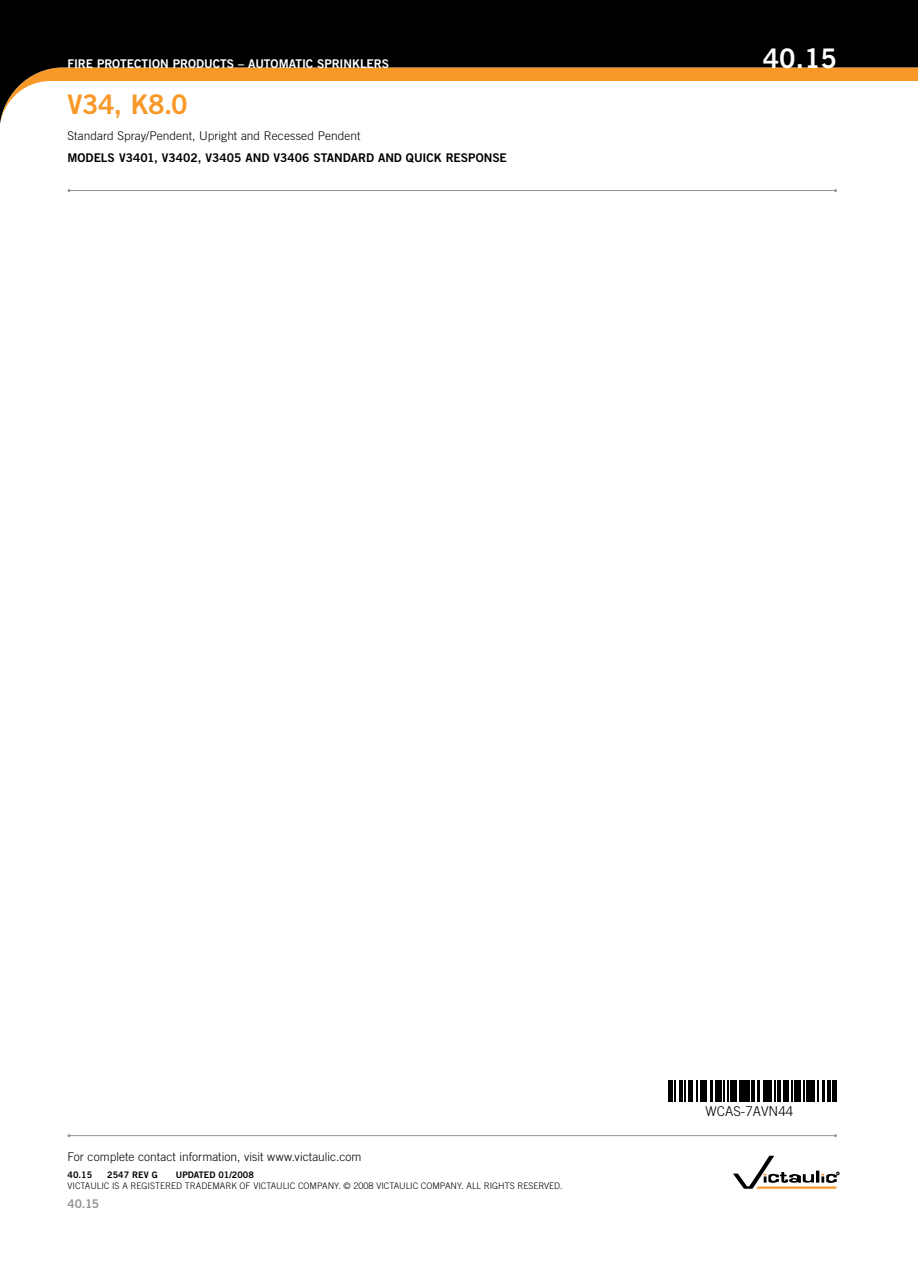
<style>
.page{position:relative;width:918px;height:1263px;background:#fff}
.page>*{position:absolute;margin:0;border:0;box-sizing:border-box;transform-origin:0 0}
.t1{font:27px "Trade Gothic LT Std Bd 2";color:#f89828}
.t2{font:27px "Trade Gothic LT Std Bd 2";color:#fff}
.t3{font:300 13.5px "Trade Gothic LT Std";color:#000}
.t4{font:300 12px "Trade Gothic LT Std";color:#000}
.t5{font:12px "Trade Gothic LT Std Bd 2";color:#000}
.t6{font:12px "Trade Gothic LT Std Bd 2";letter-spacing:-.005em;color:#fff}
.t7{font:12px "Trade Gothic LT Std Bd 2";color:#939598}
.t8{font:300 9px "Trade Gothic LT Std";color:#000}
.t9{font:9px "Trade Gothic LT Std Bd 2";color:#000}
</style>
<div class="page">
<svg style="left:0;top:0;width:918px;height:124px;fill:#000"></svg>
<hr style="left:69px;top:190px;width:767px;height:1px;background:#939598">
<hr style="left:69px;top:1135px;width:767px;height:1px;background:#939598">
<svg style="left:733px;top:1156px;width:106px;height:33px"></svg>
<svg style="left:668px;top:1080px;width:169px;height:22px"></svg>
<hr style="left:668px;top:1080px;width:2px;height:21px;background:#000">
<svg style="left:671px;top:1080px;width:1px;height:21px"></svg>
<hr style="left:674px;top:1080px;width:2px;height:21px;background:#000">
<hr style="left:680px;top:1080px;width:3px;height:21px;background:#000">
<svg style="left:684px;top:1080px;width:1px;height:21px"></svg>
<hr style="left:689px;top:1080px;width:2px;height:21px;background:#000">
<svg style="left:692px;top:1080px;width:5px;height:21px"></svg>
<hr style="left:700px;top:1080px;width:3px;height:21px;background:#000">
<svg style="left:704px;top:1080px;width:3px;height:21px"></svg>
<hr style="left:710px;top:1080px;width:2px;height:21px;background:#000">
<hr style="left:716px;top:1080px;width:2px;height:21px;background:#000">
<hr style="left:719px;top:1080px;width:3px;height:21px;background:#000">
<svg style="left:723px;top:1080px;width:5px;height:21px"></svg>
<hr style="left:731px;top:1080px;width:2px;height:21px;background:#000">
<hr style="left:734px;top:1080px;width:3px;height:21px;background:#000">
<hr style="left:739px;top:1080px;width:4px;height:21px;background:#000">
<hr style="left:744px;top:1080px;width:2px;height:21px;background:#000">
<hr style="left:747px;top:1080px;width:3px;height:21px;background:#000">
<svg style="left:751px;top:1080px;width:3px;height:21px"></svg>
<hr style="left:758px;top:1080px;width:2px;height:21px;background:#000">
<hr style="left:763px;top:1080px;width:3px;height:21px;background:#000">
<svg style="left:767px;top:1080px;width:1px;height:21px"></svg>
<hr style="left:770px;top:1080px;width:2px;height:21px;background:#000">
<svg style="left:775px;top:1080px;width:1px;height:21px"></svg>
<hr style="left:777px;top:1080px;width:3px;height:21px;background:#000">
<hr style="left:784px;top:1080px;width:2px;height:21px;background:#000">
<hr style="left:787px;top:1080px;width:2px;height:21px;background:#000">
<svg style="left:791px;top:1080px;width:1px;height:21px"></svg>
<hr style="left:794px;top:1080px;width:4px;height:21px;background:#000">
<hr style="left:799px;top:1080px;width:2px;height:21px;background:#000">
<svg style="left:803px;top:1080px;width:1px;height:21px"></svg>
<hr style="left:806px;top:1080px;width:3px;height:21px;background:#000">
<svg style="left:811px;top:1080px;width:7px;height:21px"></svg>
<hr style="left:822px;top:1080px;width:3px;height:21px;background:#000">
<hr style="left:828px;top:1080px;width:3px;height:21px;background:#000">
<svg style="left:832px;top:1080px;width:1px;height:21px"></svg>
<hr style="left:834px;top:1080px;width:2px;height:21px;background:#000">
<p class="t6" style="left:68px;top:56px;width:323px">FIRE PROTECTION PRODUCTS – AUTOMATIC SPRINKLERS</p>
<h1 class="t2" style="left:763px;top:41px;width:76px">40.15</h1>
<h1 class="t1" style="left:67px;top:88px;width:122px">V34, K8.0</h1>
<p class="t4" style="left:67px;top:128px;width:294px">Standard Spray/Pendent, Upright and Recessed Pendent</p>
<p class="t5" style="left:67px;top:150px;width:441px">MODELS V3401, V3402, V3405 AND V3406 STANDARD AND QUICK RESPONSE</p>
<p class="t4" style="left:68px;top:1150px;width:296px">For complete contact information, visit www.victaulic.com</p>
<p class="t9" style="left:68px;top:1169px;width:26px">40.15</p>
<p class="t9" style="left:107px;top:1169px;width:52px">2547 REV G</p>
<p class="t9" style="left:176px;top:1169px;width:80px">UPDATED 01/2008</p>
<p class="t8" style="left:68px;top:1181px;width:497px">VICTAULIC IS A REGISTERED TRADEMARK OF VICTAULIC COMPANY. © 2008 VICTAULIC COMPANY. ALL RIGHTS RESERVED.</p>
<p class="t7" style="left:68px;top:1197px;width:33px">40.15</p>
<p class="t3" style="left:706px;top:1103px;width:89px">WCAS-7AVN44</p>
</div>
